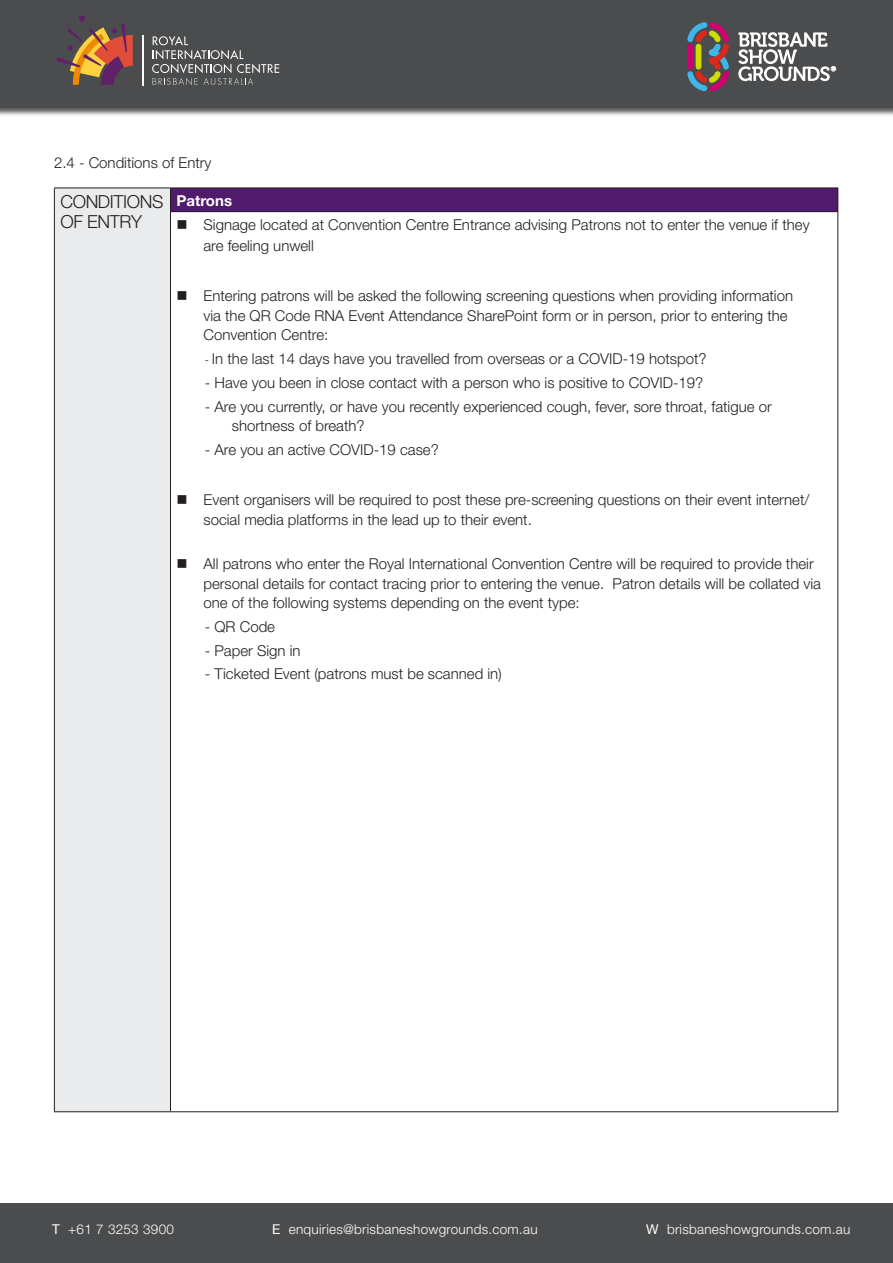
<style>
.page{position:relative;width:893px;height:1263px;background:#fff}
.page>*{position:absolute;margin:0;border:0;box-sizing:border-box;transform-origin:0 0}
.t1{font:300 18px/19.5px "Helvetica Neue";letter-spacing:-.02em;color:#231f20}
.t2{font:300 15px/19.5px "Helvetica Neue";color:#231f20}
.t3{font:700 15px "Helvetica Neue";color:#fff}
.t4{font:300 13.5px "Helvetica Neue";letter-spacing:.02em;color:#fff}
.s1{font-family:"Calibri";font-size:13.5px}
.s2{font-weight:400}
</style>
<div class="page">
<div style="left:0;top:0;width:893px;height:117px;background:#231f20;opacity:.75"></div>
<div style="left:0;top:0;width:893px;height:108px;background:#4b4c4d"></div>
<svg style="left:687px;top:22px;width:149px;height:70px"></svg>
<svg style="left:152px;top:36px;width:127px;height:49px"></svg>
<hr style="left:142px;top:35px;width:1px;height:50px;background:#fff">
<svg style="left:56px;top:24px;width:77px;height:61px"></svg>
<div style="left:79px;top:15px;width:6px;height:7px;background:#5f2167;border-radius:3px"></div>
<div style="left:0;top:1203px;width:893px;height:60px;background:#4b4c4d"></div>
<div style="left:54px;top:188px;width:116px;height:924px;background:#eaebec"></div>
<div style="left:170px;top:188px;width:668px;height:24px;background:#511b6c"></div>
<hr style="left:54px;top:188px;width:116px;height:1px;background:#231f20">
<svg style="left:54px;top:188px;width:1px;height:24px"></svg>
<hr style="left:170px;top:188px;width:668px;height:1px;background:#231f20">
<svg style="left:170px;top:188px;width:1px;height:23px"></svg>
<svg style="left:837px;top:188px;width:1px;height:23px"></svg>
<hr style="left:54px;top:212px;width:1px;height:899px;background:#231f20">
<hr style="left:170px;top:211px;width:668px;height:1px;background:#231f20">
<hr style="left:170px;top:212px;width:1px;height:899px;background:#231f20">
<hr style="left:837px;top:212px;width:1px;height:899px;background:#231f20">
<hr style="left:54px;top:1111px;width:116px;height:1px;background:#231f20">
<hr style="left:170px;top:1111px;width:668px;height:1px;background:#231f20">
<p class="t2" style="left:54px;top:153px;width:159px">2.4 - Conditions of Entry</p>
<p class="t1" style="left:60px;top:192px;width:105px">CONDITIONS<br>OF ENTRY</p>
<p class="t3" style="left:176px;top:191px;width:57px">Patrons</p>
<p class="t2" style="left:203px;top:213px;width:608px;line-height:21.6px;text-indent:-27px">■ Signage located at Convention Centre Entrance advising Patrons not to enter the venue if they are feeling unwell</p>
<p class="t2" style="left:203px;top:286px;width:591px;text-indent:-27px">■ Entering patrons will be asked the following screening questions when providing information via the QR Code RNA Event Attendance SharePoint form or in person, prior to entering the<br>Convention Centre:</p>
<p class="t2" style="left:205px;top:349px;width:503px"><span class="s1">-</span> In the last 14 days have you travelled from overseas or a COVID-19 hotspot?</p>
<p class="t2" style="left:205px;top:372px;width:500px">- Have you been in close contact with a person who is positive to COVID-19?</p>
<p class="t2" style="left:232px;top:396px;width:541px;text-indent:-27px">- Are you currently, or have you recently experienced cough, fever, sore throat, fatigue or shortness of breath?</p>
<p class="t2" style="left:205px;top:439px;width:235px">- Are you an active COVID-19 case?</p>
<p class="t2" style="left:203px;top:490px;width:607px;text-indent:-27px">■ Event organisers will be required to post these pre-screening questions on their event internet/ social media platforms in the lead up to their event.</p>
<p class="t2" style="left:203px;top:554px;width:619px;text-indent:-27px">■ All patrons who enter the Royal International Convention Centre will be required to provide their personal details for contact tracing prior to entering the venue. Patron details will be collated via one of the following systems depending on the event type:</p>
<p class="t2" style="left:205px;top:616px;width:72px">- QR Code</p>
<p class="t2" style="left:205px;top:640px;width:97px">- Paper Sign in</p>
<p class="t2" style="left:205px;top:664px;width:299px">- Ticketed Event (patrons must be scanned in)</p>
<p class="t4" style="left:52px;top:1221px;width:123px"><span class="s2">T</span> +61 7 3253 3900</p>
<p class="t4" style="left:272px;top:1221px;width:267px"><span class="s2">E</span> enquiries@brisbaneshowgrounds.com.au</p>
<p class="t4" style="left:646px;top:1221px;width:206px"><span class="s2">W</span> brisbaneshowgrounds.com.au</p>
</div>
